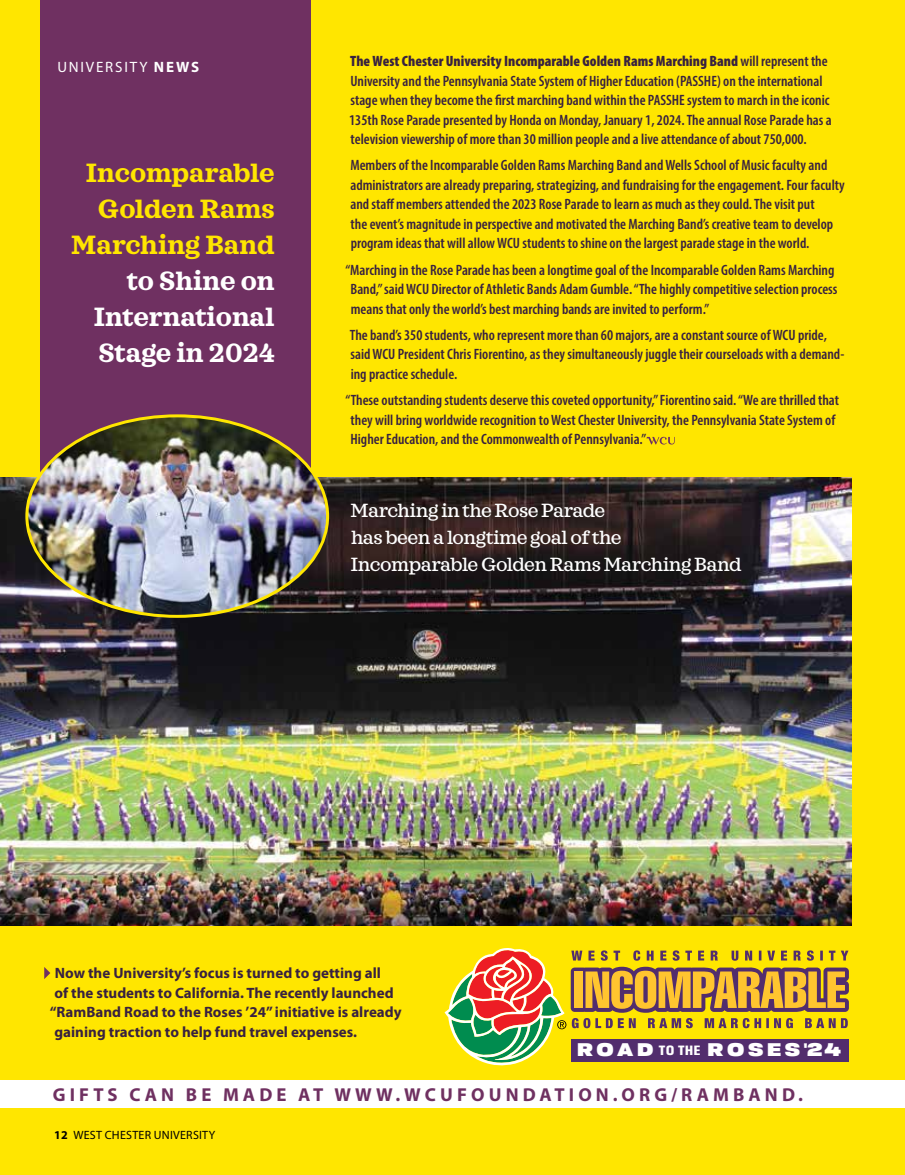
<style>
.page{position:relative;width:905px;height:1175px;background:#fff}
.page>*{position:absolute;margin:0;border:0;box-sizing:border-box;transform-origin:0 0}
.t1{font:700 27px/36px "Sagona";color:#ffe600;text-align:right}
.t2{font:700 27px/36px "Sagona";color:#fff;text-align:justify}
.t3{font:500 19.5px/27px "Sagona";letter-spacing:-.025em;color:#fff}
.t4{font:700 18.75px "Myriad Pro";letter-spacing:.22em;color:#6f3061}
.t5{font:900 18.3px "Versus";letter-spacing:.2em;color:#fff}
.t6{font:600 condensed 15px/19.5px "Myriad Pro";color:#382140}
.t7{font:700 15px "Myriad Pro";color:#382140}
.t8{font:15px "Myriad Pro";letter-spacing:.12em;color:#fff}
.t9{font:12px "Myriad Pro";letter-spacing:.02em;color:#000}
.s1{font-weight:700}
.s2{font-weight:900}
.s3{font-weight:700;font-size:13.5px}
</style>
<div class="page">
<div style="left:0;top:0;width:904px;height:1174px;background:#ffe600"></div>
<div style="left:0;top:1080px;width:904px;height:28px;background:#fff"></div>
<div style="left:40px;top:0;width:271px;height:516px;background:#6f3061"></div>
<img style="left:0;top:477px;width:851px;height:448px">
<svg style="left:444px;top:948px;width:404px;height:117px"></svg>
<svg style="left:646px;top:437px;width:28px;height:7px"></svg>
<img style="left:27px;top:416px;width:300px;height:200px">
<svg style="left:44px;top:967px;width:6px;height:12px"></svg>
<p class="t8" style="left:57px;top:58px;width:143px">UNIVERSITY <span class="s1">NEWS</span></p>
<h1 class="t1" style="left:71px;top:155px;width:205px">Incomparable<br>Golden Rams<br>Marching Band</h1>
<h1 class="t2" style="left:94px;top:263px;width:182px;text-indent:33px">to Shine on International Stage in 2024</h1>
<p class="t6" style="left:349px;top:51px;width:484px"><span class="s2">The West Chester University Incomparable Golden Rams Marching Band</span> will represent the University and the Pennsylvania State System of Higher Education (PASSHE) on the international stage when they become the first marching band within the PASSHE system to march in the iconic 135th Rose Parade presented by Honda on Monday, January 1, 2024. The annual Rose Parade has a television viewership of more than 30 million people and a live attendance of about 750,000.</p>
<p class="t6" style="left:350px;top:155px;width:496px">Members of the Incomparable Golden Rams Marching Band and Wells School of Music faculty and administrators are already preparing, strategizing, and fundraising for the engagement. Four faculty and staff members attended the 2023 Rose Parade to learn as much as they could. The visit put<br>the event’s magnitude in perspective and motivated the Marching Band’s creative team to develop program ideas that will allow WCU students to shine on the largest parade stage in the world.</p>
<p class="t6" style="left:350px;top:260px;width:488px;text-indent:-5px">“Marching in the Rose Parade has been a longtime goal of the Incomparable Golden Rams Marching<br>Band,” said WCU Director of Athletic Bands Adam Gumble. “The highly competitive selection process means that only the world’s best marching bands are invited to perform.”</p>
<p class="t6" style="left:350px;top:325px;width:496px">The band’s 350 students, who represent more than 60 majors, are a constant source of WCU pride, said WCU President Chris Fiorentino, as they simultaneously juggle their courseloads with a demand&shy;ing practice schedule.</p>
<p class="t6" style="left:350px;top:390px;width:490px;text-indent:-5px">“These outstanding students deserve this coveted opportunity,” Fiorentino said. “We are thrilled that they will bring worldwide recognition to West Chester University, the Pennsylvania State System of<br>Higher Education, and the Commonwealth of Pennsylvania.”</p>
<h2 class="t3" style="left:350px;top:497px;width:393px">Marching in the Rose Parade<br>has been a longtime goal of the<br>Incomparable Golden Rams Marching Band</h2>
<p class="t7" style="left:55px;top:963px;width:328px">Now the University’s focus is turned to getting all</p>
<p class="t7" style="left:54px;top:982px;width:340px">of the students to California. The recently launched</p>
<p class="t7" style="left:50px;top:1002px;width:353px">“RamBand Road to the Roses ’24” initiative is already</p>
<p class="t7" style="left:54px;top:1021px;width:304px">gaining traction to help fund travel expenses.</p>
<p class="t5" style="left:577px;top:1036px;width:265px">ROAD <span class="s3">TO THE</span> ROSES<sup>'</sup>24</p>
<p class="t4" style="left:53px;top:1082px;width:751px">GIFTS CAN BE MADE AT WWW.WCUFOUNDATION.ORG/RAMBAND.</p>
<p class="t9" style="left:54px;top:1127px;width:163px"><span class="s1">12</span> WEST CHESTER UNIVERSITY</p>
</div>
